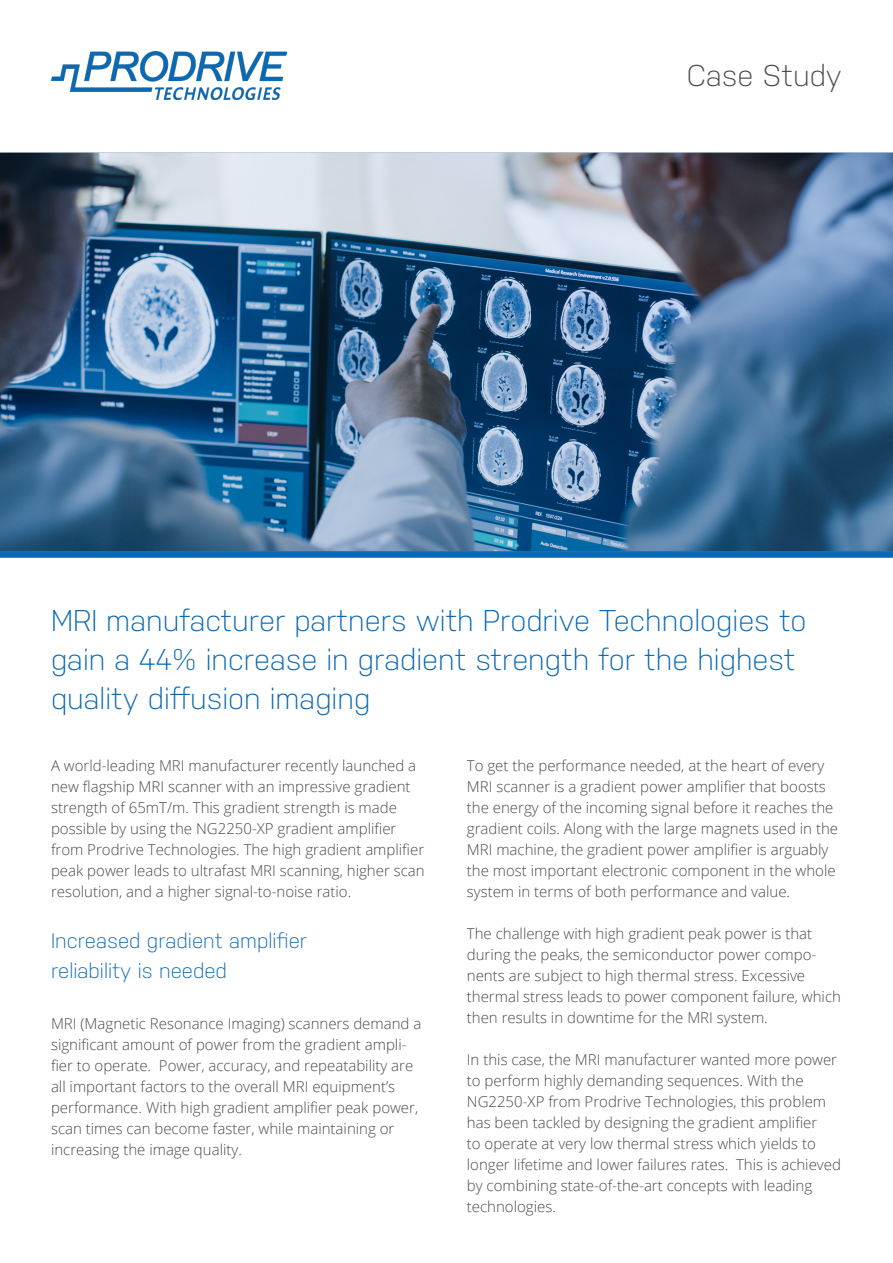
<style>
.page{position:relative;width:893px;height:1263px;background:#fff}
.page>*{position:absolute;margin:0;border:0;box-sizing:border-box;transform-origin:0 0}
.t1{font:300 30px/39px "Nudista";color:#0c68b3}
.t2{font:300 30px "Nudista";color:#4a4a49}
.t3{font:300 21px/30px "Nudista";color:#0c68b3}
.t4{font:300 15px/21px "Open Sans";color:#4a4a49}
</style>
<div class="page">
<img style="left:0;top:153px;width:893px;height:398px">
<img style="left:51px;top:51px;width:235px;height:48px">
<h1 class="t2" style="left:687px;top:59px;width:157px">Case Study</h1>
<h1 class="t1" style="left:51px;top:600px;width:757px">MRI manufacturer partners with Prodrive Technologies to gain a 44% increase in gradient strength for the highest quality diffusion imaging</h1>
<p class="t4" style="left:51px;top:754px;width:375px">A world-leading MRI manufacturer recently launched a new flagship MRI scanner with an impressive gradient strength of 65mT/m. This gradient strength is made possible by using the NG2250-XP gradient amplifier from Prodrive Technologies. The high gradient amplifier peak power leads to ultrafast MRI scanning, higher scan resolution, and a higher signal-to-noise ratio.</p>
<h2 class="t3" style="left:51px;top:925px;width:258px">Increased gradient amplifier reliability is needed</h2>
<p class="t4" style="left:51px;top:1012px;width:372px">MRI (Magnetic Resonance Imaging) scanners demand a significant amount of power from the gradient ampli&shy;fier to operate. Power, accuracy, and repeatability are all important factors to the overall MRI equipment’s performance. With high gradient amplifier peak power, scan times can become faster, while maintaining or increasing the image quality.</p>
<p class="t4" style="left:467px;top:754px;width:373px">To get the performance needed, at the heart of every MRI scanner is a gradient power amplifier that boosts the energy of the incoming signal before it reaches the gradient coils. Along with the large magnets used in the MRI machine, the gradient power amplifier is arguably the most important electronic component in the whole system in terms of both performance and value.</p>
<p class="t4" style="left:467px;top:922px;width:376px">The challenge with high gradient peak power is that during the peaks, the semiconductor power compo&shy;nents are subject to high thermal stress. Excessive thermal stress leads to power component failure, which then results in downtime for the MRI system.</p>
<p class="t4" style="left:467px;top:1048px;width:376px">In this case, the MRI manufacturer wanted more power to perform highly demanding sequences. With the NG2250-XP from Prodrive Technologies, this problem has been tackled by designing the gradient amplifier<br>to operate at very low thermal stress which yields to longer lifetime and lower failures rates. This is achieved by combining state-of-the-art concepts with leading technologies.</p>
</div>
